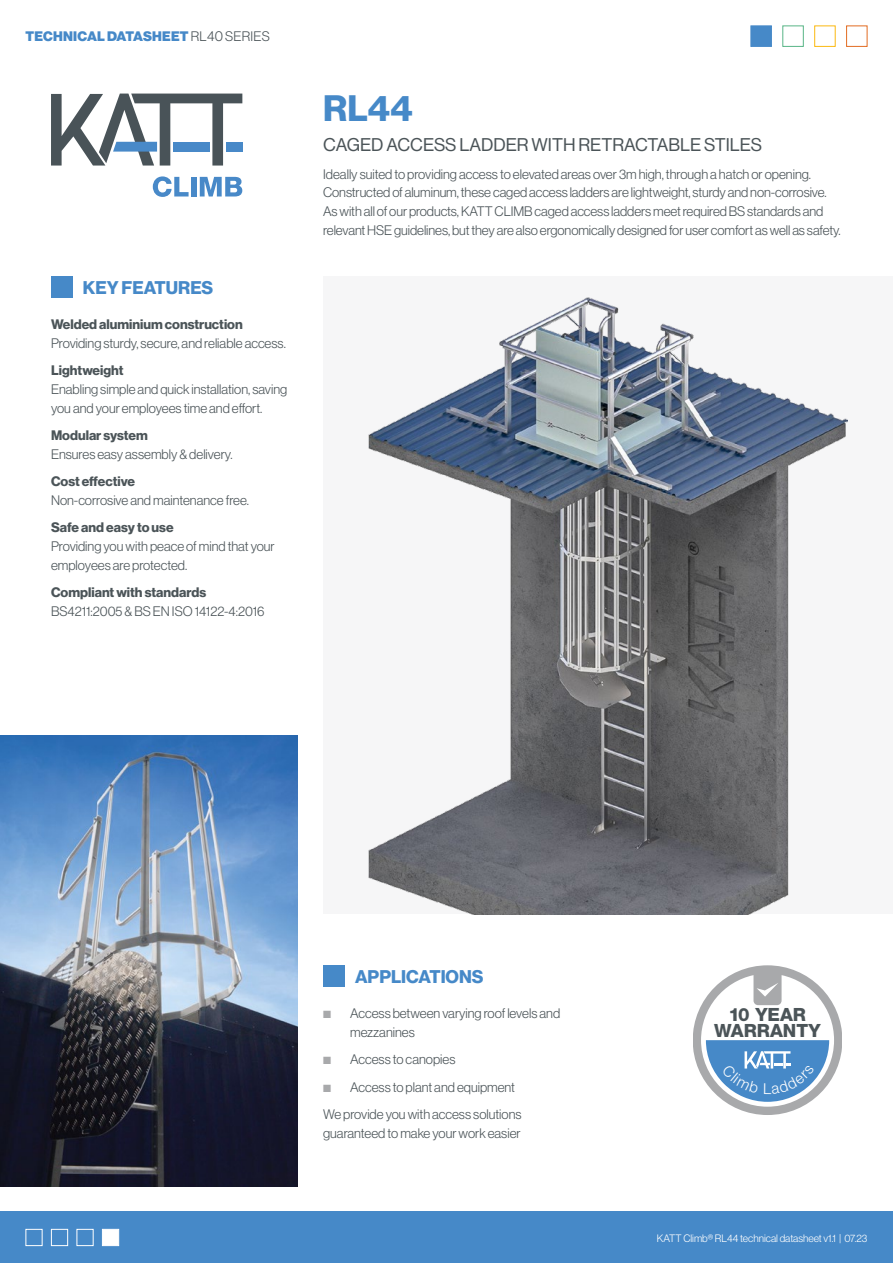
<style>
.page{position:relative;width:893px;height:1263px;background:#fff}
.page>*{position:absolute;margin:0;border:0;box-sizing:border-box;transform-origin:0 0}
.t1{font:36px "N Haas Grotesk DS Pro 75 Bd";color:#4689c8}
.t2{font:800 18.3px/15.3px "Helvetica Neue LTCYR";color:#4b5458;text-align:center}
.t3{font:18px "N Haas Grotesk DS Pro 55 Rg";color:#4b5458}
.t4{font:18px "N Haas Grotesk DS Pro 75 Bd";color:#4689c8}
.t5{font:13.5px/18.8px "N Haas Grotesk DS Pro 45 Lt";color:#4b5458}
.t6{font:13.5px "N Haas Grotesk DS Pro 75 Bd";color:#4b5458}
.t7{font:13.5px "N Haas Grotesk DS Pro 95 Blk";letter-spacing:.015em;color:#4689c8}
.t8{font:10.5px "N Haas Grotesk DS Pro 45 Lt";color:#fff}
.s1{font-family:"N Haas Grotesk DS Pro 45 Lt";color:#4b5458}
.s2{color:#a8a9ab}
</style>
<div class="page">
<div style="left:0;top:1212px;width:893px;height:51px;background:#4689c8"></div>
<svg style="left:51px;top:94px;width:191px;height:72px"></svg>
<div style="left:173px;top:142px;width:37px;height:10px;background:#4889c8"></div>
<div style="left:226px;top:142px;width:16px;height:10px;background:#4889c8"></div>
<svg style="left:153px;top:176px;width:36px;height:21px"></svg>
<div style="left:191px;top:177px;width:5px;height:19px;background:#4889c8"></div>
<svg style="left:200px;top:177px;width:42px;height:19px"></svg>
<div style="left:782px;top:26px;width:22px;height:21px;border:1px solid #58b586"></div>
<div style="left:750px;top:26px;width:22px;height:21px;background:#4689c8;border:1px solid #4689c8"></div>
<div style="left:814px;top:26px;width:22px;height:21px;border:1px solid #fbb911"></div>
<div style="left:846px;top:26px;width:21px;height:21px;border:1px solid #e26c22"></div>
<div style="left:51px;top:276px;width:21px;height:22px;background:#4689c8"></div>
<div style="left:323px;top:965px;width:21px;height:21px;background:#4689c8"></div>
<div style="left:323px;top:276px;width:570px;height:638px;background:#f6f6f7"></div>
<img style="left:368px;top:298px;width:480px;height:616px">
<img style="left:0;top:736px;width:298px;height:450px">
<div style="left:26px;top:1229px;width:17px;height:17px;border:1px solid #fff"></div>
<div style="left:51px;top:1229px;width:17px;height:17px;border:1px solid #fff"></div>
<div style="left:77px;top:1229px;width:17px;height:17px;border:1px solid #fff"></div>
<div style="left:102px;top:1229px;width:17px;height:17px;background:#fff;border:1px solid #fff"></div>
<svg style="left:693px;top:965px;width:149px;height:150px"></svg>
<p class="t7" style="left:26px;top:29px;width:246px">TECHNICAL DATASHEET <span class="s1">RL40 SERIES</span></p>
<h3 class="t4" style="left:83px;top:277px;width:132px">KEY FEATURES</h3>
<p class="t6" style="left:51px;top:317px;width:193px">Welded aluminium construction</p>
<p class="t5" style="left:51px;top:334px;width:236px">Providing sturdy, secure, and reliable access.</p>
<p class="t6" style="left:51px;top:363px;width:74px">Lightweight</p>
<p class="t5" style="left:51px;top:380px;width:238px">Enabling simple and quick installation, saving you and your employees time and effort.</p>
<p class="t6" style="left:51px;top:427px;width:98px">Modular system</p>
<p class="t5" style="left:51px;top:445px;width:183px">Ensures easy assembly &amp; delivery.</p>
<p class="t6" style="left:51px;top:473px;width:86px">Cost effective</p>
<p class="t5" style="left:51px;top:491px;width:199px">Non-corrosive and maintenance free.</p>
<p class="t6" style="left:51px;top:519px;width:124px">Safe and easy to use</p>
<p class="t5" style="left:51px;top:537px;width:225px">Providing you with peace of mind that your employees are protected.</p>
<p class="t6" style="left:51px;top:584px;width:157px">Compliant with standards</p>
<p class="t5" style="left:51px;top:601px;width:215px">BS4211:2005 &amp; BS EN ISO 14122-4:2016</p>
<h1 class="t1" style="left:323px;top:88px;width:91px">RL44</h1>
<h3 class="t3" style="left:323px;top:135px;width:440px">CAGED ACCESS LADDER WITH RETRACTABLE STILES</h3>
<p class="t5" style="left:323px;top:165px;width:519px">Ideally suited to providing access to elevated areas over 3m high, through a hatch or opening.<br>Constructed of aluminum, these caged access ladders are lightweight, sturdy and non-corrosive.<br>As with all of our products, KATT CLIMB caged access ladders meet required BS standards and relevant HSE guidelines, but they are also ergonomically designed for user comfort as well as safety.</p>
<h3 class="t4" style="left:355px;top:966px;width:130px">APPLICATIONS</h3>
<p class="t5" style="left:350px;top:1004px;width:212px;text-indent:-27px"><span class="s2">■</span> Access between varying roof levels and mezzanines</p>
<p class="t5" style="left:323px;top:1050px;width:134px"><span class="s2">■</span> Access to canopies</p>
<p class="t5" style="left:323px;top:1073px;width:200px;line-height:27.3px"><span class="s2">■</span> Access to plant and equipment<br>We provide you with access solutions</p>
<p class="t5" style="left:323px;top:1123px;width:199px">guaranteed to make your work easier</p>
<h2 class="t2" style="left:714px;top:1007px;width:108px">10 YEAR<br>WARRANTY</h2>
<p class="t8" style="left:657px;top:1232px;width:212px">KATT Climb® RL44 technical datasheet v1.1 | 07.23</p>
</div>
